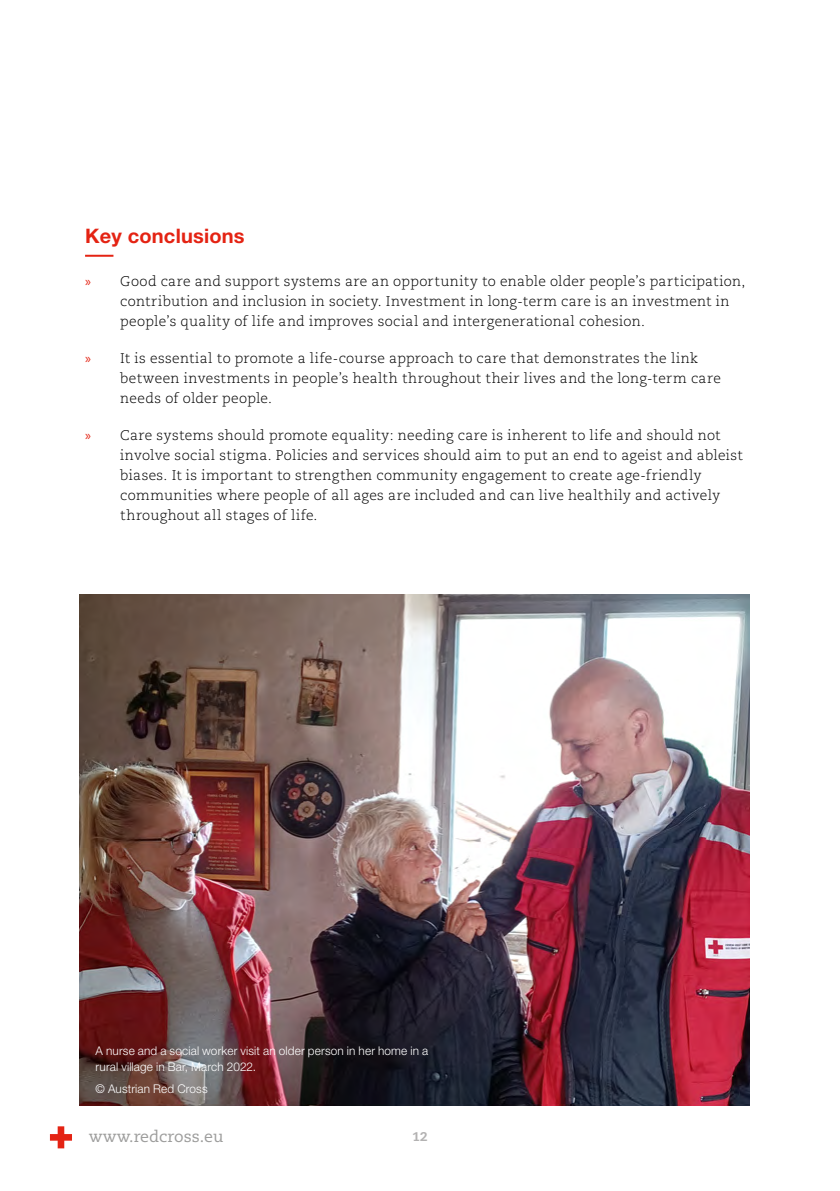
<style>
.page{position:relative;width:840px;height:1191px;background:#fff}
.page>*{position:absolute;margin:0;border:0;box-sizing:border-box;transform-origin:0 0}
.Subtitle_1{font:700 20px "Helvetica Neue LT Std";letter-spacing:.01em;color:#e42313}
.t1{font:16px "Caecilia LT Pro 55 Roman";color:#9d9d9c}
.t2{font:300 14px/20px "Caecilia LT Pro 45";letter-spacing:.025em;color:#000}
.t3{font:800 12.6px "Caecilia LT Pro 85";color:#b3b2b2}
.Photo_info{font:300 12px/16px "Helvetica Neue LT Std";letter-spacing:.015em;color:#fff}
.s1{font-family:"Myriad Pro";font-weight:400;color:#e42313}
</style>
<div class="page">
<svg style="left:50px;top:1126px;width:22px;height:22px"></svg>
<svg style="left:85px;top:255px;width:29px;height:2px"></svg>
<img style="left:79px;top:594px;width:669px;height:512px">
<p class="Subtitle_1" style="left:85px;top:224px;width:161px">Key conclusions</p>
<p class="t2" style="left:120px;top:271px;width:626px;text-indent:-35px"><span class="s1">»</span> Good care and support systems are an opportunity to enable older people’s participation, contribution and inclusion in society. Investment in long-term care is an investment in people’s quality of life and improves social and intergenerational cohesion.</p>
<p class="t2" style="left:120px;top:348px;width:601px;text-indent:-35px"><span class="s1">»</span> It is essential to promote a life-course approach to care that demonstrates the link between investments in people’s health throughout their lives and the long-term care needs of older people.</p>
<p class="t2" style="left:120px;top:425px;width:624px;text-indent:-35px"><span class="s1">»</span> Care systems should promote equality: needing care is inherent to life and should not involve social stigma. Policies and services should aim to put an end to ageist and ableist biases. It is important to strengthen community engagement to create age-friendly communities where people of all ages are included and can live healthily and actively throughout all stages of life.</p>
<p class="Photo_info" style="left:96px;top:1042px;width:334px">A nurse and a social worker visit an older person in her home in a rural village in Bar, March 2022.</p>
<p class="Photo_info" style="left:96px;top:1080px;width:114px">© Austrian Red Cross</p>
<p class="t1" style="left:89px;top:1125px;width:136px">www.redcross.eu</p>
<p class="t3" style="left:412px;top:1128px;width:17px">12</p>
</div>
